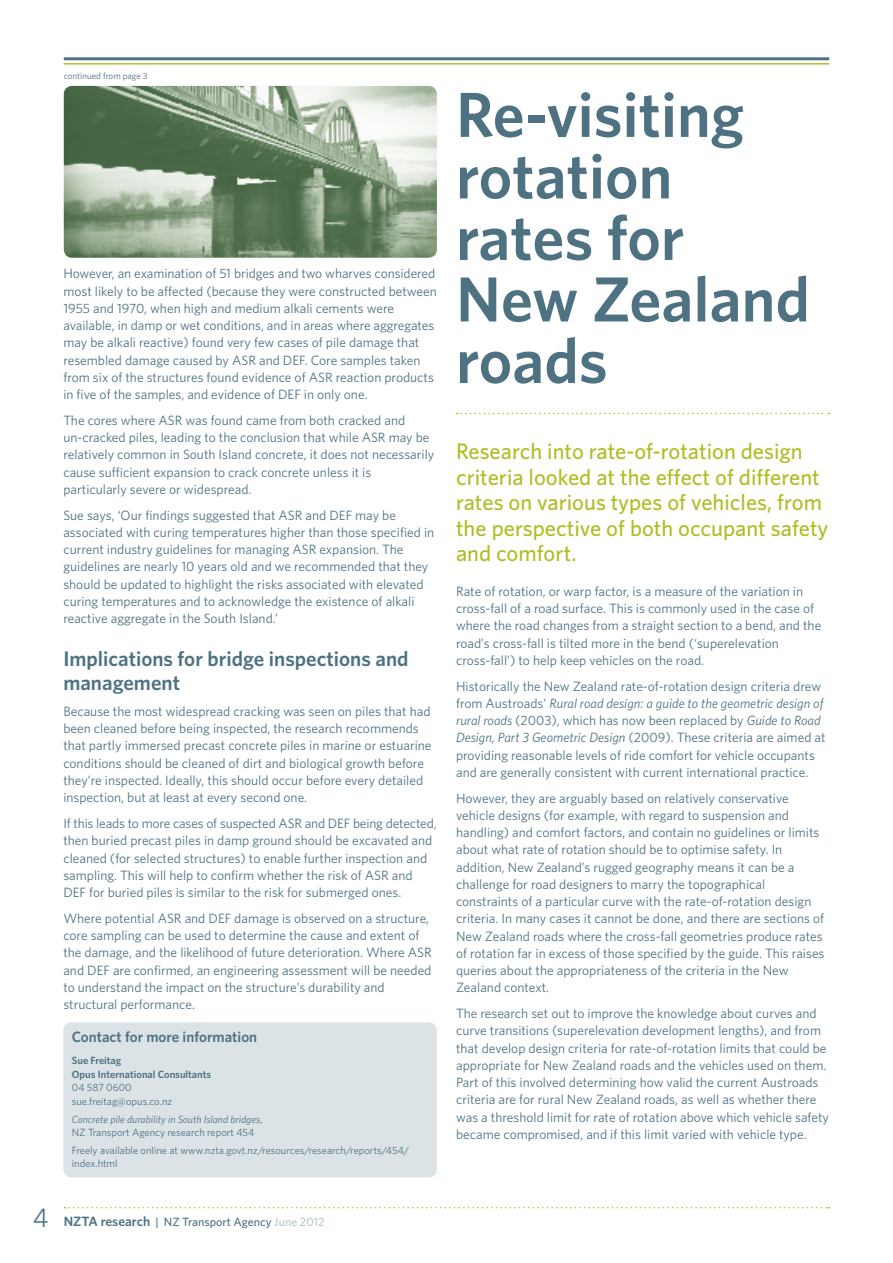
<style>
.page{position:relative;width:893px;height:1263px;background:#fff}
.page>*{position:absolute;margin:0;border:0;box-sizing:border-box;transform-origin:0 0}
.t1{font:600 63.75px/61.5px "Whitney";color:#4e7282}
.t2{font:500 22.5px/25.5px "Whitney";color:#afbe24}
.t3{font:600 21px/24px "Whitney";color:#4e7282}
.t4{font:600 15px "Whitney";color:#4e7282}
.t5{font:13.5px/17.2px "Whitney";color:#4e7282}
.t6{font:500 12px "Whitney";color:#4e7282}
.t7{font:10.5px/13.5px "Whitney";color:#4e7282}
.t8{font:italic 10.5px/13.5px "Whitney";color:#4e7282}
.t9{font:600 10.5px/13.5px "Whitney";color:#4e7282}
.t10{font:9px "Whitney";color:#4e7282}
.s1{font-style:normal}
.s2{font-weight:400;font-size:27px}
.s3{font-weight:600;font-size:13.5px}
.s4{color:#b8c7cd}
.s5{font-style:italic}
</style>
<div class="page">
<hr style="left:64px;top:63px;width:765px;height:2px;background:#afbe24">
<hr style="left:64px;top:57px;width:765px;height:3px;background:#4e7282">
<svg style="left:65px;top:1207px;width:764px;height:1px"></svg>
<div style="left:63px;top:1022px;width:374px;height:155px;background:#dce3e6;border-radius:9px"></div>
<img style="left:64px;top:86px;width:373px;height:172px">
<svg style="left:457px;top:413px;width:372px;height:1px"></svg>
<p class="t10" style="left:64px;top:70px;width:85px">continued from page 3</p>
<p class="t5" style="left:63px;top:265px;width:375px">However, an examination of 51 bridges and two wharves considered most likely to be affected (because they were constructed between 1955 and 1970, when high and medium alkali cements were available, in damp or wet conditions, and in areas where aggregates may be alkali reactive) found very few cases of pile damage that resembled damage caused by ASR and DEF. Core samples taken from six of the structures found evidence of ASR reaction products in five of the samples, and evidence of DEF in only one.</p>
<p class="t5" style="left:63px;top:411px;width:372px">The cores where ASR was found came from both cracked and un-cracked piles, leading to the conclusion that while ASR may be relatively common in South Island concrete, it does not necessarily cause sufficient expansion to crack concrete unless it is particularly severe or widespread.</p>
<p class="t5" style="left:63px;top:506px;width:372px">Sue says, ‘Our findings suggested that ASR and DEF may be associated with curing temperatures higher than those specified in current industry guidelines for managing ASR expansion. The guidelines are nearly 10 years old and we recommended that they should be updated to highlight the risks associated with elevated curing temperatures and to acknowledge the existence of alkali reactive aggregate in the South Island.’</p>
<h3 class="t3" style="left:63px;top:646px;width:347px">Implications for bridge inspections and management</h3>
<p class="t5" style="left:63px;top:702px;width:370px">Because the most widespread cracking was seen on piles that had been cleaned before being inspected, the research recommends that partly immersed precast concrete piles in marine or estuarine conditions should be cleaned of dirt and biological growth before they’re inspected. Ideally, this should occur before every detailed inspection, but at least at every second one.</p>
<p class="t5" style="left:63px;top:814px;width:375px">If this leads to more cases of suspected ASR and DEF being detected, then buried precast piles in damp ground should be excavated and cleaned (for selected structures) to enable further inspection and sampling. This will help to confirm whether the risk of ASR and DEF for buried piles is similar to the risk for submerged ones.</p>
<p class="t5" style="left:63px;top:909px;width:370px">Where potential ASR and DEF damage is observed on a structure, core sampling can be used to determine the cause and extent of the damage, and the likelihood of future deterioration. Where ASR and DEF are confirmed, an engineering assessment will be needed to understand the impact on the structure’s durability and structural performance.</p>
<p class="t4" style="left:72px;top:1027px;width:187px">Contact for more information</p>
<p class="t9" style="left:72px;top:1054px;width:141px">Sue Freitag<br>Opus International Consultants</p>
<p class="t7" style="left:72px;top:1081px;width:102px">04 587 0600 sue.freitag@opus.co.nz</p>
<p class="t8" style="left:72px;top:1112px;width:192px">Concrete pile durability in South Island bridges<span class="s1">,<br>NZ Transport Agency research report 454</span></p>
<p class="t7" style="left:72px;top:1143px;width:339px">Freely available online at www.nzta.govt.nz/resources/research/reports/454/ index.html</p>
<p class="t6" style="left:33px;top:1214px;width:293px"><span class="s2">4</span> <span class="s3">NZTA research</span> | NZ Transport Agency <span class="s4">June 2012</span></p>
<h1 class="t1" style="left:456px;top:83px;width:355px">Re-visiting rotation rates for<br>New Zealand roads</h1>
<h2 class="t2" style="left:456px;top:438px;width:374px">Research into rate-of-rotation design criteria looked at the effect of different rates on various types of vehicles, from the perspective of both occupant safety and comfort.</h2>
<p class="t5" style="left:456px;top:582px;width:367px">Rate of rotation, or warp factor, is a measure of the variation in cross-fall of a road surface. This is commonly used in the case of where the road changes from a straight section to a bend, and the road’s cross-fall is tilted more in the bend (‘superelevation cross-fall’) to help keep vehicles on the road.</p>
<p class="t5" style="left:456px;top:677px;width:371px">Historically the New Zealand rate-of-rotation design criteria drew from Austroads’ <span class="s5">Rural road design: a guide to the geometric design of rural roads</span> (2003), which has now been replaced by <span class="s5">Guide to Road Design, Part 3 Geometric Design</span> (2009). These criteria are aimed at providing reasonable levels of ride comfort for vehicle occupants and are generally consistent with current international practice.</p>
<p class="t5" style="left:456px;top:789px;width:370px">However, they are arguably based on relatively conservative vehicle designs (for example, with regard to suspension and handling) and comfort factors, and contain no guidelines or limits about what rate of rotation should be to optimise safety. In addition, New Zealand’s rugged geography means it can be a challenge for road designers to marry the topographical constraints of a particular curve with the rate-of-rotation design criteria. In many cases it cannot be done, and there are sections of New Zealand roads where the cross-fall geometries produce rates of rotation far in excess of those specified by the guide. This raises queries about the appropriateness of the criteria in the New Zealand context.</p>
<p class="t5" style="left:456px;top:1004px;width:374px">The research set out to improve the knowledge about curves and curve transitions (superelevation development lengths), and from that develop design criteria for rate-of-rotation limits that could be appropriate for New Zealand roads and the vehicles used on them.<br>Part of this involved determining how valid the current Austroads criteria are for rural New Zealand roads, as well as whether there was a threshold limit for rate of rotation above which vehicle safety became compromised, and if this limit varied with vehicle type.</p>
</div>
